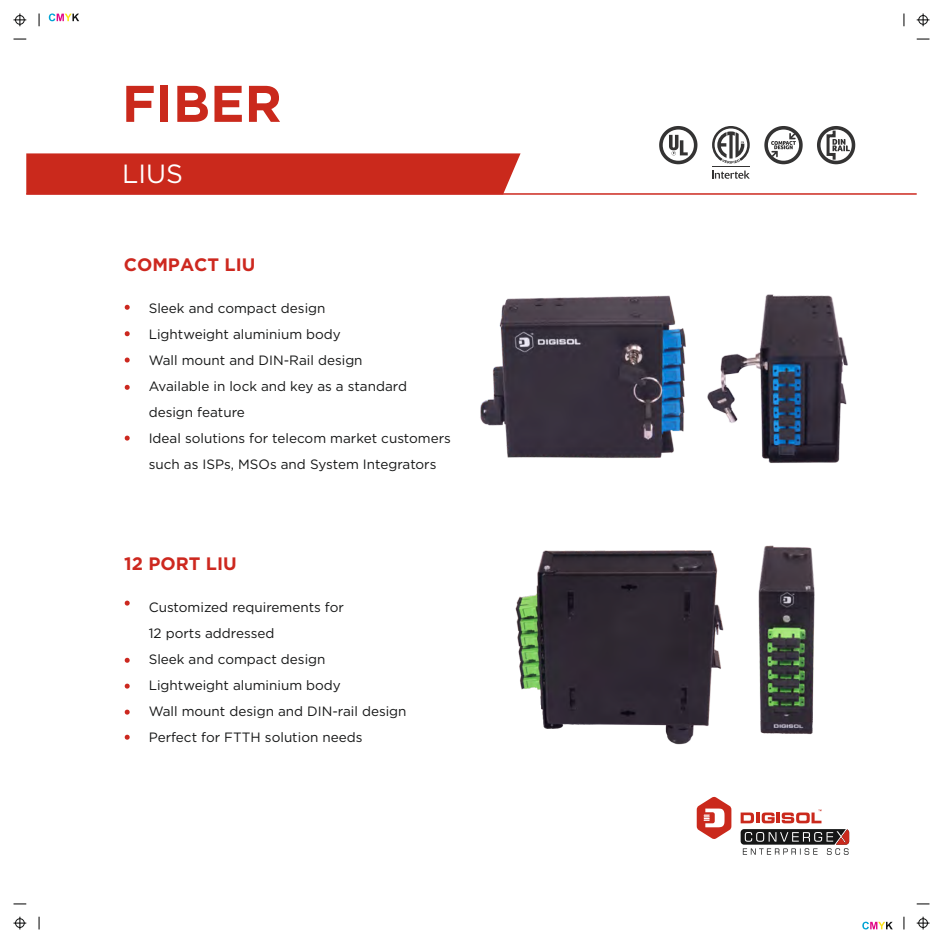
<style>
.page{position:relative;width:943px;height:943px;background:#fff}
.page>*{position:absolute;margin:0;border:0;box-sizing:border-box;transform-origin:0 0}
.t1{font:700 51.45px "Gotham";color:#ca291c}
.t2{font:26.25px "Gotham";color:#fff}
.t3{font:700 18px "Gotham";color:#cd281f}
.t4{font:13.5px/26px "Gotham";color:#151616}
</style>
<div class="page">
<svg style="left:39px;top:13px;width:1px;height:13px"></svg>
<svg style="left:14px;top:39px;width:12px;height:1px"></svg>
<svg style="left:903px;top:13px;width:1px;height:13px"></svg>
<svg style="left:916px;top:39px;width:13px;height:1px"></svg>
<svg style="left:39px;top:916px;width:1px;height:13px"></svg>
<svg style="left:14px;top:903px;width:12px;height:1px"></svg>
<svg style="left:903px;top:916px;width:1px;height:13px"></svg>
<svg style="left:916px;top:903px;width:13px;height:1px"></svg>
<svg style="left:49px;top:13px;width:30px;height:8px"></svg>
<svg style="left:862px;top:921px;width:30px;height:8px"></svg>
<svg style="left:14px;top:13px;width:12px;height:13px"></svg>
<svg style="left:916px;top:13px;width:13px;height:13px"></svg>
<svg style="left:14px;top:916px;width:12px;height:13px"></svg>
<svg style="left:916px;top:916px;width:13px;height:13px"></svg>
<div style="left:26px;top:153px;width:494px;height:40px;background:#ca291c"></div>
<hr style="left:26px;top:193px;width:890px;height:2px;background:#cc281f">
<svg style="left:659px;top:126px;width:38px;height:38px"></svg>
<svg style="left:712px;top:170px;width:37px;height:9px"></svg>
<hr style="left:711px;top:166px;width:38px;height:1px;background:#343333">
<svg style="left:712px;top:126px;width:37px;height:38px"></svg>
<svg style="left:817px;top:126px;width:37px;height:38px"></svg>
<svg style="left:764px;top:126px;width:38px;height:38px"></svg>
<svg style="left:124px;top:734px;width:6px;height:5px"></svg>
<svg style="left:125px;top:600px;width:5px;height:5px"></svg>
<svg style="left:124px;top:657px;width:6px;height:5px"></svg>
<svg style="left:124px;top:683px;width:6px;height:5px"></svg>
<svg style="left:124px;top:384px;width:6px;height:6px"></svg>
<svg style="left:125px;top:304px;width:5px;height:5px"></svg>
<svg style="left:124px;top:331px;width:6px;height:5px"></svg>
<svg style="left:124px;top:357px;width:6px;height:5px"></svg>
<svg style="left:124px;top:435px;width:6px;height:5px"></svg>
<svg style="left:124px;top:709px;width:6px;height:5px"></svg>
<svg style="left:696px;top:796px;width:35px;height:43px"></svg>
<svg style="left:740px;top:809px;width:81px;height:13px"></svg>
<svg style="left:740px;top:829px;width:108px;height:25px"></svg>
<img style="left:480px;top:294px;width:368px;height:169px">
<img style="left:515px;top:550px;width:209px;height:195px">
<img style="left:758px;top:545px;width:57px;height:190px">
<h1 class="t1" style="left:122px;top:84px;width:161px">FIBER</h1>
<h2 class="t2" style="left:122px;top:164px;width:62px">LIUS</h2>
<h3 class="t3" style="left:124px;top:258px;width:133px">COMPACT LIU</h3>
<p class="t4" style="left:149px;top:296px;width:303px">Sleek and compact design<br>Lightweight aluminium body<br>Wall mount and DIN-Rail design<br>Available in lock and key as a standard design feature<br>Ideal solutions for telecom market customers such as ISPs, MSOs and System Integrators</p>
<h3 class="t3" style="left:124px;top:557px;width:114px">12 PORT LIU</h3>
<p class="t4" style="left:149px;top:594px;width:259px">Customized requirements for<br>12 ports addressed<br>Sleek and compact design<br>Lightweight aluminium body<br>Wall mount design and DIN-rail design<br>Perfect for FTTH solution needs</p>
</div>
